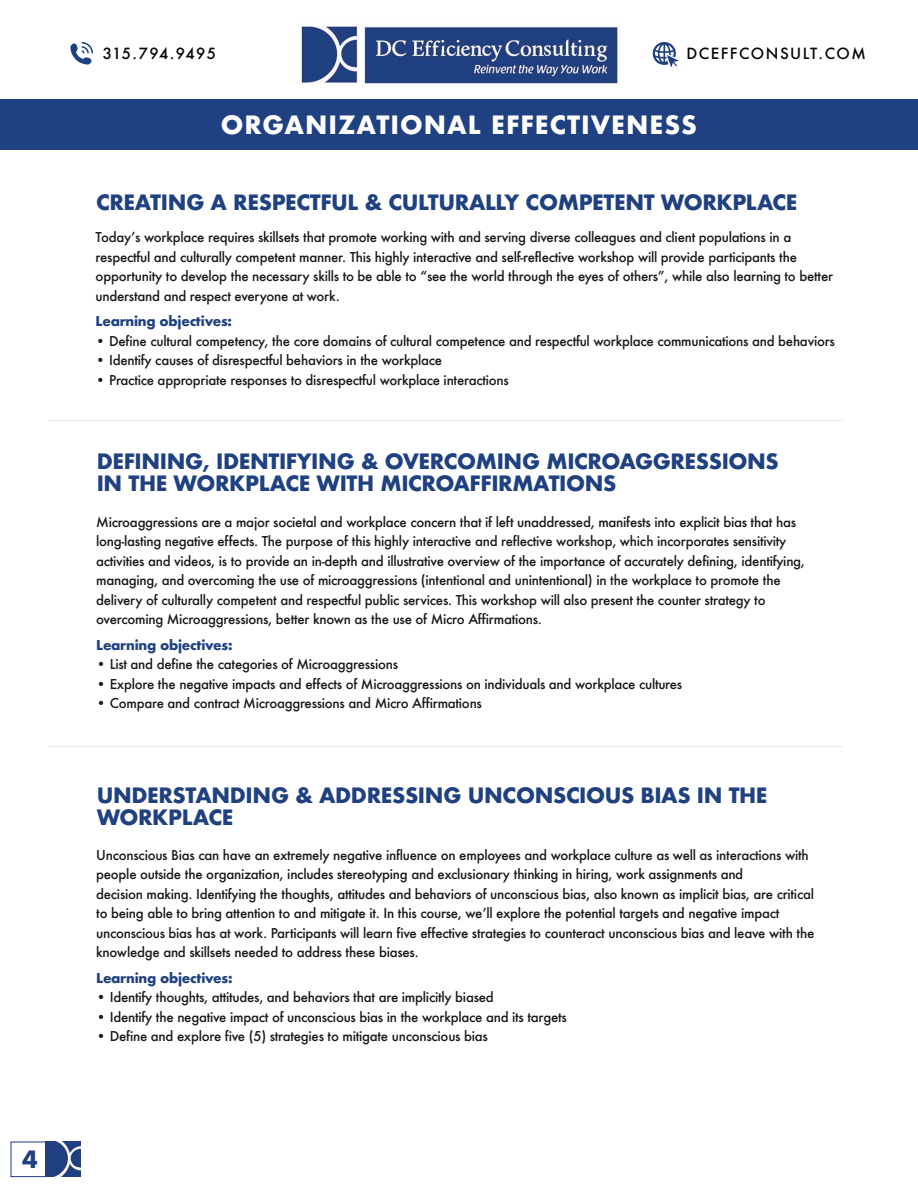
<style>
.page{position:relative;width:918px;height:1188px;background:#fff}
.page>*{position:absolute;margin:0;border:0;box-sizing:border-box;transform-origin:0 0}
.t1{font:700 24.45px "Futura";letter-spacing:.04em;color:#fff}
.t2{font:700 23.25px "Futura";color:#1f4081}
.t3{font:700 20.55px/22px "Futura";letter-spacing:-.02em;color:#1f4081}
.t4{font:500 15px "Futura";letter-spacing:.1em;color:#050504}
.t5{font:500 15px "Futura";letter-spacing:.02em;color:#050504}
.t6{font:500 13.2px/19.5px "Futura";letter-spacing:-.02em;color:#191919}
.t7{font:700 13.2px "Futura";letter-spacing:-.02em;color:#1f4081}
</style>
<div class="page">
<img style="left:46px;top:1142px;width:35px;height:35px">
<div style="left:11px;top:1142px;width:35px;height:35px;border:1px solid #1f4081"></div>
<div style="left:0;top:99px;width:918px;height:51px;background:#1f4081"></div>
<hr style="left:49px;top:420px;width:793px;height:1px;background:#e6e7e9">
<hr style="left:49px;top:746px;width:793px;height:1px;background:#e6e7e9">
<img style="left:301px;top:26px;width:317px;height:58px">
<svg style="left:70px;top:42px;width:23px;height:23px"></svg>
<svg style="left:652px;top:42px;width:27px;height:26px"></svg>
<h2 class="t2" style="left:22px;top:1142px;width:17px">4</h2>
<p class="t5" style="left:103px;top:43px;width:115px">315.794.9495</p>
<p class="t4" style="left:686px;top:43px;width:181px">DCEFFCONSULT.COM</p>
<h1 class="t1" style="left:221px;top:107px;width:478px">ORGANIZATIONAL EFFECTIVENESS</h1>
<h3 class="t3" style="left:96px;top:192px;width:703px">CREATING A RESPECTFUL &amp; CULTURALLY COMPETENT WORKPLACE</h3>
<p class="t6" style="left:96px;top:228px;width:739px">Todayʼs workplace requires skillsets that promote working with and serving diverse colleagues and client populations in a respectful and culturally competent manner. This highly interactive and self-reflective workshop will provide participants the opportunity to develop the necessary skills to be able to “see the world through the eyes of others”, while also learning to better understand and respect everyone at work.</p>
<p class="t7" style="left:96px;top:312px;width:138px">Learning objectives:</p>
<p class="t6" style="left:96px;top:331px;width:741px">• Define cultural competency, the core domains of cultural competence and respectful workplace communications and behaviors</p>
<p class="t6" style="left:96px;top:351px;width:348px">• Identify causes of disrespectful behaviors in the workplace</p>
<p class="t6" style="left:96px;top:370px;width:415px">• Practice appropriate responses to disrespectful workplace interactions</p>
<h3 class="t3" style="left:97px;top:450px;width:684px">DEFINING, IDENTIFYING &amp; OVERCOMING MICROAGGRESSIONS<br>IN THE WORKPLACE WITH MICROAFFIRMATIONS</h3>
<p class="t6" style="left:96px;top:512px;width:710px">Microaggressions are a major societal and workplace concern that if left unaddressed, manifests into explicit bias that has long-lasting negative effects. The purpose of this highly interactive and reflective workshop, which incorporates sensitivity activities and videos, is to provide an in-depth and illustrative overview of the importance of accurately defining, identifying, managing, and overcoming the use of microaggressions (intentional and unintentional) in the workplace to promote the delivery of culturally competent and respectful public services. This workshop will also present the counter strategy to overcoming Microaggressions, better known as the use of Micro Affirmations.</p>
<p class="t7" style="left:96px;top:635px;width:138px">Learning objectives:</p>
<p class="t6" style="left:96px;top:655px;width:303px">• List and define the categories of Microaggressions</p>
<p class="t6" style="left:96px;top:674px;width:588px">• Explore the negative impacts and effects of Microaggressions on individuals and workplace cultures</p>
<p class="t6" style="left:96px;top:693px;width:387px">• Compare and contract Microaggressions and Micro Affirmations</p>
<h3 class="t3" style="left:97px;top:784px;width:673px">UNDERSTANDING &amp; ADDRESSING UNCONSCIOUS BIAS IN THE<br>WORKPLACE</h3>
<p class="t6" style="left:96px;top:845px;width:720px">Unconscious Bias can have an extremely negative influence on employees and workplace culture as well as interactions with people outside the organization, includes stereotyping and exclusionary thinking in hiring, work assignments and<br>decision making. Identifying the thoughts, attitudes and behaviors of unconscious bias, also known as implicit bias, are critical to being able to bring attention to and mitigate it. In this course, weʼll explore the potential targets and negative impact unconscious bias has at work. Participants will learn five effective strategies to counteract unconscious bias and leave with the knowledge and skillsets needed to address these biases.</p>
<p class="t7" style="left:96px;top:968px;width:138px">Learning objectives:</p>
<p class="t6" style="left:96px;top:988px;width:399px">• Identify thoughts, attitudes, and behaviors that are implicitly biased</p>
<p class="t6" style="left:96px;top:1007px;width:472px">• Identify the negative impact of unconscious bias in the workplace and its targets</p>
<p class="t6" style="left:96px;top:1027px;width:393px">• Define and explore five (5) strategies to mitigate unconscious bias</p>
</div>
